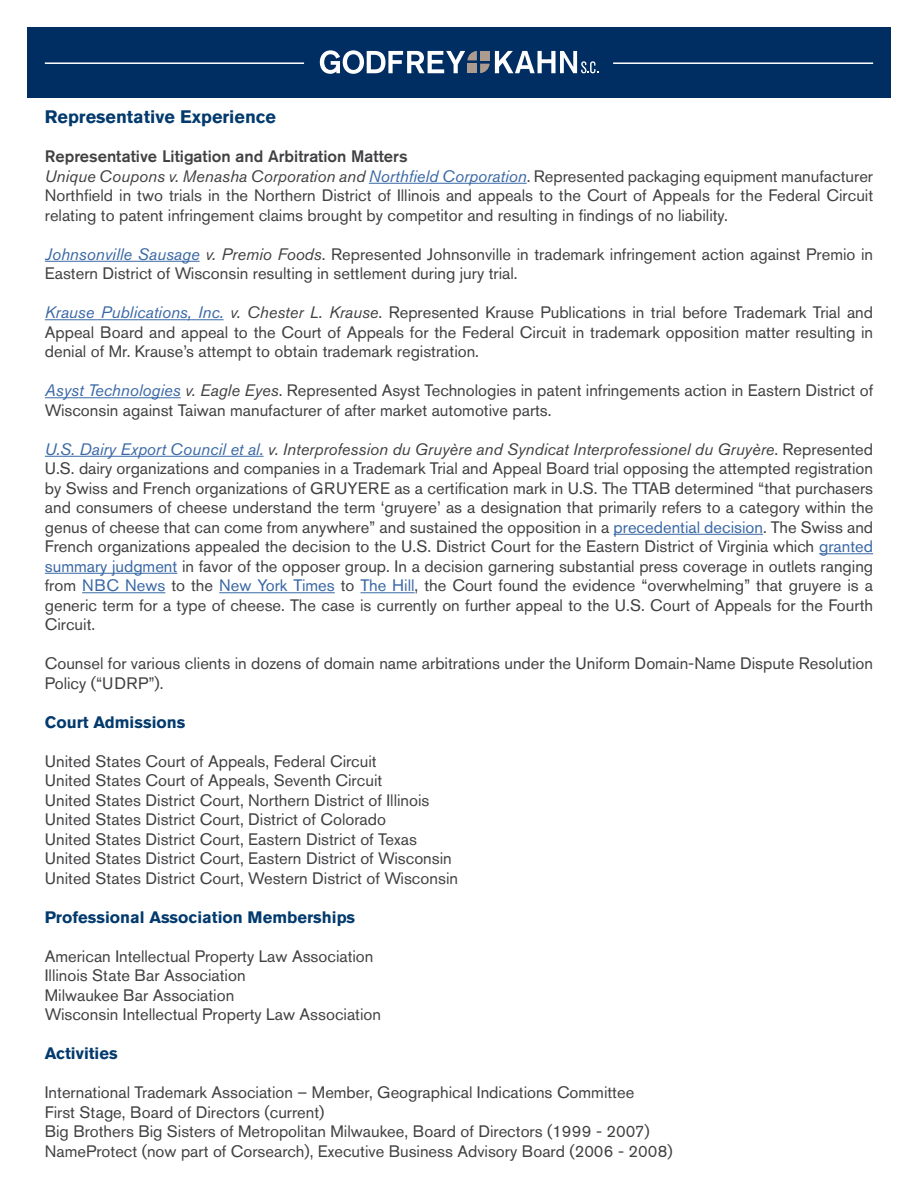
<style>
.page{position:relative;width:918px;height:1188px;background:#fff}
.page>*{position:absolute;margin:0;border:0;box-sizing:border-box;transform-origin:0 0}
.t1{font:700 18px "Akzidenz Grotesk Std";color:#033a6d}
.t2{font:16.5px/19.5px "Akzidenz Grotesk Std";color:#414042}
.t3{font:700 16.5px "Akzidenz Grotesk Std";color:#033a6d}
.s1{font-weight:500}
.s2{font-style:italic}
.s3{font-style:italic;color:#3a68a5}
.s4{color:#3a68a5}
</style>
<div class="page">
<div style="left:27px;top:27px;width:864px;height:70px;background:#002d62"></div>
<svg style="left:320px;top:50px;width:278px;height:24px"></svg>
<hr style="left:45px;top:62px;width:259px;height:2px;background:#fff">
<hr style="left:613px;top:62px;width:260px;height:2px;background:#fff">
<hr style="left:369px;top:183px;width:158px;height:1px;background:#3a68a5">
<hr style="left:45px;top:261px;width:155px;height:1px;background:#3a68a5">
<hr style="left:45px;top:319px;width:179px;height:1px;background:#3a68a5">
<hr style="left:45px;top:397px;width:136px;height:1px;background:#3a68a5">
<hr style="left:45px;top:456px;width:219px;height:1px;background:#3a68a5">
<hr style="left:614px;top:534px;width:149px;height:1px;background:#3a68a5">
<hr style="left:819px;top:553px;width:54px;height:1px;background:#3a68a5">
<hr style="left:45px;top:573px;width:132px;height:1px;background:#3a68a5">
<hr style="left:82px;top:592px;width:83px;height:1px;background:#3a68a5">
<hr style="left:219px;top:592px;width:116px;height:1px;background:#3a68a5">
<hr style="left:361px;top:592px;width:54px;height:1px;background:#3a68a5">
<p class="t1" style="left:45px;top:106px;width:233px">Representative Experience</p>
<p class="t2" style="left:45px;top:147px;width:830px"><span class="s1">Representative Litigation and Arbitration Matters<br></span><span class="s2">Unique Coupons v. Menasha Corporation and</span> <span class="s3">Northfield Corporation</span>. Represented packaging equipment manufacturer Northfield in two trials in the Northern District of Illinois and appeals to the Court of Appeals for the Federal Circuit relating to patent infringement claims brought by competitor and resulting in findings of no liability.</p>
<p class="t2" style="left:45px;top:244px;width:830px"><span class="s3">Johnsonville Sausage</span> <span class="s2">v. Premio Foods</span>. Represented Johnsonville in trademark infringement action against Premio in<br>Eastern District of Wisconsin resulting in settlement during jury trial.</p>
<p class="t2" style="left:45px;top:303px;width:830px;text-align:justify"><span class="s3">Krause Publications, Inc.</span> <span class="s2">v. Chester L. Krause</span>. Represented Krause Publications in trial before Trademark Trial and Appeal Board and appeal to the Court of Appeals for the Federal Circuit in trademark opposition matter resulting in denial of Mr. Krause’s attempt to obtain trademark registration.</p>
<p class="t2" style="left:45px;top:381px;width:830px"><span class="s3">Asyst Technologies</span> <span class="s2">v. Eagle Eyes</span>. Represented Asyst Technologies in patent infringements action in Eastern District of<br>Wisconsin against Taiwan manufacturer of after market automotive parts.</p>
<p class="t2" style="left:45px;top:439px;width:830px;text-align:justify"><span class="s3">U.S. Dairy Export Council et al.</span> <span class="s2">v. Interprofession du Gruyère and Syndicat Interprofessionel du Gruyère</span>. Represented U.S. dairy organizations and companies in a Trademark Trial and Appeal Board trial opposing the attempted registration by Swiss and French organizations of GRUYERE as a certification mark in U.S. The TTAB determined “that purchasers and consumers of cheese understand the term ‘gruyere’ as a designation that primarily refers to a category within the genus of cheese that can come from anywhere” and sustained the opposition in a <span class="s4">precedential decision</span>. The Swiss and French organizations appealed the decision to the U.S. District Court for the Eastern District of Virginia which <span class="s4">granted summary judgment</span> in favor of the opposer group. In a decision garnering substantial press coverage in outlets ranging from <span class="s4">NBC News</span> to the <span class="s4">New York Times</span> to <span class="s4">The Hill</span>, the Court found the evidence “overwhelming” that gruyere is a generic term for a type of cheese. The case is currently on further appeal to the U.S. Court of Appeals for the Fourth Circuit.</p>
<p class="t2" style="left:45px;top:654px;width:830px">Counsel for various clients in dozens of domain name arbitrations under the Uniform Domain-Name Dispute Resolution<br>Policy (“UDRP”).</p>
<p class="t3" style="left:45px;top:712px;width:142px">Court Admissions</p>
<p class="t2" style="left:45px;top:751px;width:415px">United States Court of Appeals, Federal Circuit<br>United States Court of Appeals, Seventh Circuit<br>United States District Court, Northern District of Illinois United States District Court, District of Colorado<br>United States District Court, Eastern District of Texas United States District Court, Eastern District of Wisconsin United States District Court, Western District of Wisconsin</p>
<p class="t3" style="left:45px;top:907px;width:312px">Professional Association Memberships</p>
<p class="t2" style="left:45px;top:946px;width:338px">American Intellectual Property Law Association Illinois State Bar Association<br>Milwaukee Bar Association<br>Wisconsin Intellectual Property Law Association</p>
<p class="t3" style="left:45px;top:1044px;width:74px">Activities</p>
<p class="t2" style="left:45px;top:1083px;width:629px">International Trademark Association – Member, Geographical Indications Committee<br>First Stage, Board of Directors (current)<br>Big Brothers Big Sisters of Metropolitan Milwaukee, Board of Directors (1999 - 2007)<br>NameProtect (now part of Corsearch), Executive Business Advisory Board (2006 - 2008)</p>
</div>
